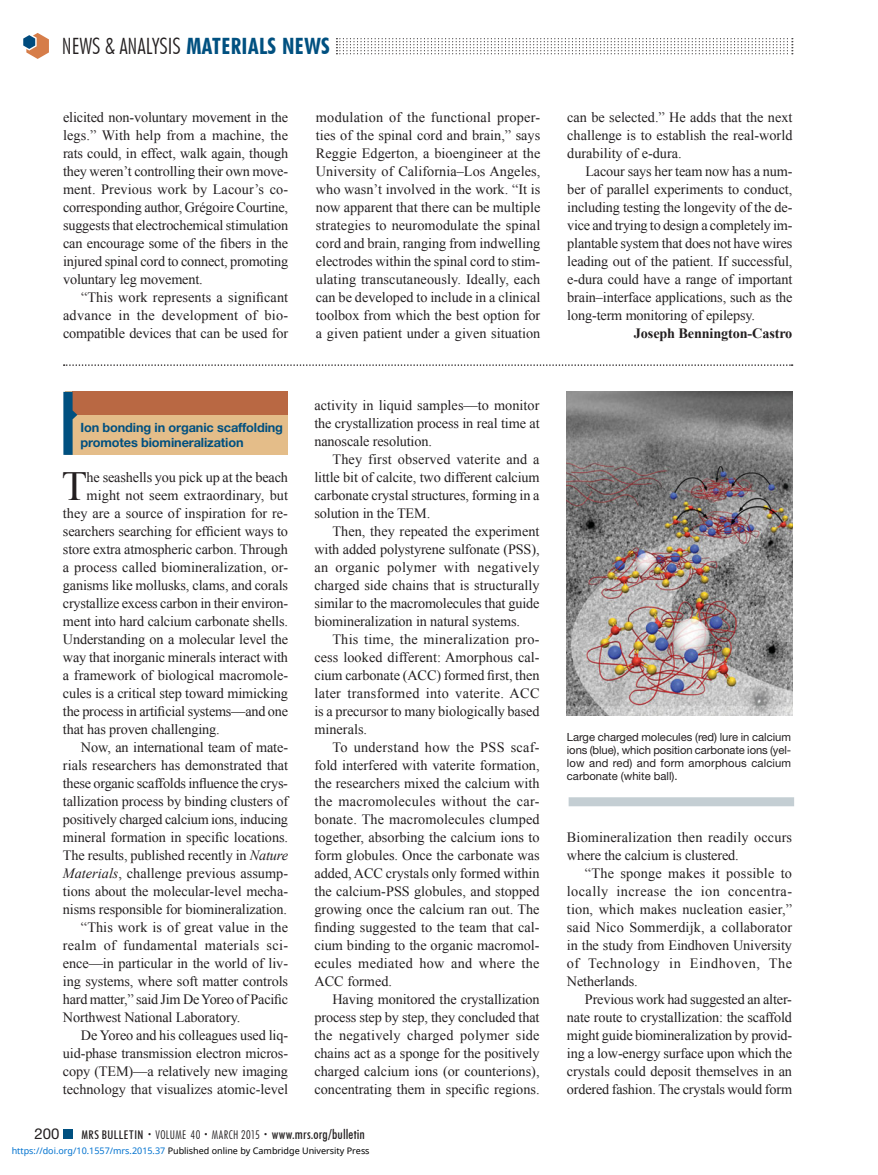
<style>
.page{position:relative;width:878px;height:1175px;background:#fff}
.page>*{position:absolute;margin:0;border:0;box-sizing:border-box;transform-origin:0 0}
.t1{font:41.4px "Times New Roman";color:#231f20}
.t2{font:300 condensed 22.5px "Futura BT";color:#231f20}
.t3{font:15px "Helvetica Neue LT Std";color:#231f20}
.t4{font:14.25px/18px "Times New Roman";letter-spacing:-.01em;color:#231f20;text-align:justify}
.t5{font:14.25px/18px "Times New Roman";letter-spacing:.01em;color:#231f20}
.t6{font:14.25px "Times New Roman";letter-spacing:.02em;color:#231f20}
.t7{font:700 14.25px "Times New Roman";letter-spacing:-.01em;color:#231f20}
.t8{font:500 condensed 13.5px "Futura BT";letter-spacing:.01em;color:#231f20}
.t9{font:700 12.75px/15px "Helvetica Neue LT Std";letter-spacing:-.01em;color:#005080}
.t10{font:11.25px/12.8px "Helvetica Neue LT Std";letter-spacing:.015em;color:#231f20;text-align:justify}
.t11{font:9px "Noto Sans";color:#000}
.s1{font-weight:700;color:#005080}
.s2{font-style:italic}
.s3{font-size:12px}
.s4{font-weight:300;font-size:7.5px}
.s5{font-weight:300;font-size:12px}
.s6{color:#0172cf}
</style>
<div class="page">
<svg style="left:336px;top:38px;width:456px;height:16px"></svg>
<svg style="left:23px;top:33px;width:26px;height:26px"></svg>
<div style="left:64px;top:1130px;width:9px;height:8px;background:#005080"></div>
<svg style="left:64px;top:364px;width:728px;height:2px"></svg>
<img style="left:567px;top:392px;width:225px;height:323px">
<div style="left:65px;top:392px;width:222px;height:63px;background:#e4bd89"></div>
<div style="left:72px;top:392px;width:215px;height:23px;background:#b96843"></div>
<svg style="left:63px;top:392px;width:14px;height:63px"></svg>
<div style="left:568px;top:797px;width:226px;height:9px;background:#c4ced3"></div>
<h2 class="t2" style="left:62px;top:32px;width:269px">NEWS &amp; ANALYSIS <span class="s1">MATERIALS NEWS</span></h2>
<p class="t4" style="left:63px;top:108px;width:227px">elicited non-voluntary movement in the legs.” With help from a machine, the rats could, in effect, walk again, though they weren’t controlling their own move&shy;ment. Previous work by Lacour’s co&shy;corresponding author, Grégoire Courtine, suggests that electrochemical stimulation can encourage some of the fibers in the injured spinal cord to connect, promoting voluntary leg movement.</p>
<p class="t4" style="left:63px;top:288px;width:227px;text-indent:18px">“This work represents a significant advance in the development of bio&shy;compatible devices that can be used for</p>
<p class="t9" style="left:80px;top:421px;width:204px">Ion bonding in organic scaffolding promotes biomineralization</p>
<h1 class="t1" style="left:62px;top:463px;width:27px">T</h1>
<p class="t4" style="left:87px;top:468px;width:203px">he seashells you pick up at the beach</p>
<p class="t4" style="left:87px;top:486px;width:203px">might not seem extraordinary, but</p>
<p class="t4" style="left:63px;top:504px;width:227px">they are a source of inspiration for re-</p>
<p class="t4" style="left:63px;top:522px;width:227px">searchers searching for efficient ways to</p>
<p class="t4" style="left:63px;top:540px;width:227px">store extra atmospheric carbon. Through</p>
<p class="t4" style="left:63px;top:558px;width:227px">a process called biomineralization, or-</p>
<p class="t4" style="left:63px;top:576px;width:227px">ganisms like mollusks, clams, and corals</p>
<p class="t4" style="left:63px;top:594px;width:227px">crystallize excess carbon in their environ-</p>
<p class="t4" style="left:63px;top:612px;width:227px">ment into hard calcium carbonate shells.</p>
<p class="t4" style="left:63px;top:630px;width:227px">Understanding on a molecular level the</p>
<p class="t4" style="left:63px;top:648px;width:227px">way that inorganic minerals interact with</p>
<p class="t4" style="left:63px;top:666px;width:227px">a framework of biological macromole-</p>
<p class="t4" style="left:63px;top:684px;width:227px">cules is a critical step toward mimicking</p>
<p class="t4" style="left:63px;top:702px;width:227px">the process in artificial systems—and one</p>
<p class="t4" style="left:63px;top:720px;width:158px">that has proven challenging.</p>
<p class="t4" style="left:81px;top:738px;width:209px">Now, an international team of mate-</p>
<p class="t4" style="left:63px;top:756px;width:227px">rials researchers has demonstrated that</p>
<p class="t4" style="left:63px;top:774px;width:227px">these organic scaffolds influence the crys-</p>
<p class="t4" style="left:63px;top:792px;width:227px">tallization process by binding clusters of</p>
<p class="t4" style="left:63px;top:810px;width:227px">positively charged calcium ions, inducing</p>
<p class="t4" style="left:63px;top:828px;width:227px">mineral formation in specific locations.</p>
<p class="t4" style="left:63px;top:846px;width:227px">The results, published recently in <span class="s2">Nature</span></p>
<p class="t4" style="left:63px;top:864px;width:227px"><span class="s2">Materials</span>, challenge previous assump-</p>
<p class="t4" style="left:63px;top:882px;width:227px">tions about the molecular-level mecha-</p>
<p class="t4" style="left:63px;top:900px;width:226px">nisms responsible for biomineralization.</p>
<p class="t4" style="left:81px;top:918px;width:208px">“This work is of great value in the</p>
<p class="t6" style="left:63px;top:937px;width:227px">realm of fundamental materials sci-</p>
<p class="t4" style="left:63px;top:954px;width:227px">ence—in particular in the world of liv-</p>
<p class="t4" style="left:63px;top:972px;width:227px">ing systems, where soft matter controls</p>
<p class="t4" style="left:63px;top:990px;width:227px">hard matter,” said Jim De Yoreo of Pacific</p>
<p class="t4" style="left:63px;top:1008px;width:179px">Northwest National Laboratory.</p>
<p class="t4" style="left:81px;top:1026px;width:209px">De Yoreo and his colleagues used liq-</p>
<p class="t4" style="left:63px;top:1044px;width:227px">uid-phase transmission electron micros-</p>
<p class="t4" style="left:63px;top:1062px;width:227px">copy (TEM)—a relatively new imaging</p>
<p class="t4" style="left:63px;top:1080px;width:227px">technology that visualizes atomic-level</p>
<p class="t4" style="left:316px;top:108px;width:226px">modulation of the functional proper&shy;ties of the spinal cord and brain,” says Reggie Edgerton, a bioengineer at the University of California–Los Angeles, who wasn’t involved in the work. “It is now apparent that there can be multiple strategies to neuromodulate the spinal cord and brain, ranging from indwelling electrodes within the spinal cord to stim&shy;ulating transcutaneously. Ideally, each can be developed to include in a clinical toolbox from which the best option for a given patient under a given situation</p>
<p class="t4" style="left:567px;top:108px;width:227px">can be selected.” He adds that the next challenge is to establish the real-world durability of e-dura.</p>
<p class="t4" style="left:567px;top:162px;width:227px;text-indent:18px">Lacour says her team now has a num&shy;ber of parallel experiments to conduct, including testing the longevity of the de&shy;vice and trying to design a completely im&shy;plantable system that does not have wires leading out of the patient. If successful, e-dura could have a range of important brain–interface applications, such as the long-term monitoring of epilepsy.</p>
<p class="t7" style="left:634px;top:325px;width:160px">Joseph Bennington-Castro</p>
<p class="t4" style="left:314px;top:396px;width:227px">activity in liquid samples—to monitor the crystallization process in real time at nanoscale resolution.</p>
<p class="t4" style="left:314px;top:450px;width:227px;text-indent:18px">They first observed vaterite and a little bit of calcite, two different calcium carbonate crystal structures, forming in a solution in the TEM.</p>
<p class="t4" style="left:314px;top:522px;width:227px;text-indent:18px">Then, they repeated the experiment with added polystyrene sulfonate (PSS), an organic polymer with negatively charged side chains that is structurally similar to the macromolecules that guide biomineralization in natural systems.</p>
<p class="t4" style="left:314px;top:630px;width:227px;text-indent:18px">This time, the mineralization pro&shy;cess looked different: Amorphous cal&shy;cium carbonate (ACC) formed first, then later transformed into vaterite. ACC is a precursor to many biologically based minerals.</p>
<p class="t4" style="left:314px;top:738px;width:227px;text-indent:18px">To understand how the PSS scaf&shy;fold interfered with vaterite formation, the researchers mixed the calcium with the macromolecules without the car&shy;bonate. The macromolecules clumped together, absorbing the calcium ions to form globules. Once the carbonate was added, ACC crystals only formed within the calcium-PSS globules, and stopped growing once the calcium ran out. The finding suggested to the team that cal&shy;cium binding to the organic macromol&shy;ecules mediated how and where the ACC formed.</p>
<p class="t4" style="left:314px;top:990px;width:227px;text-indent:18px">Having monitored the crystallization process step by step, they concluded that the negatively charged polymer side chains act as a sponge for the positively charged calcium ions (or counterions), concentrating them in specific regions.</p>
<p class="t10" style="left:567px;top:732px;width:226px">Large charged molecules (red) lure in calcium ions (blue), which position carbonate ions (yel&shy;low and red) and form amorphous calcium carbonate (white ball).</p>
<p class="t5" style="left:567px;top:828px;width:227px">Biomineralization then readily occurs where the calcium is clustered.</p>
<p class="t4" style="left:567px;top:864px;width:227px;text-indent:18px">“The sponge makes it possible to locally increase the ion concentra&shy;tion, which makes nucleation easier,” said Nico Sommerdijk, a collaborator in the study from Eindhoven University of Technology in Eindhoven, The Netherlands.</p>
<p class="t4" style="left:567px;top:990px;width:227px;text-indent:18px">Previous work had suggested an alter&shy;nate route to crystallization: the scaffold might guide biomineralization by provid&shy;ing a low-energy surface upon which the crystals could deposit themselves in an ordered fashion. The crystals would form</p>
<p class="t3" style="left:34px;top:1128px;width:27px">200</p>
<p class="t8" style="left:81px;top:1126px;width:285px"><span class="s3">MRS BULLETIN</span> <span class="s4">•</span> <span class="s5">VOLUME 40</span> <span class="s4">•</span> <span class="s5">MARCH 2015</span> <span class="s4">•</span> www.mrs.org/bulletin</p>
<p class="t11" style="left:12px;top:1143px;width:359px"><span class="s6">https://doi.org/10.1557/mrs.2015.37</span> Published online by Cambridge University Press</p>
</div>
